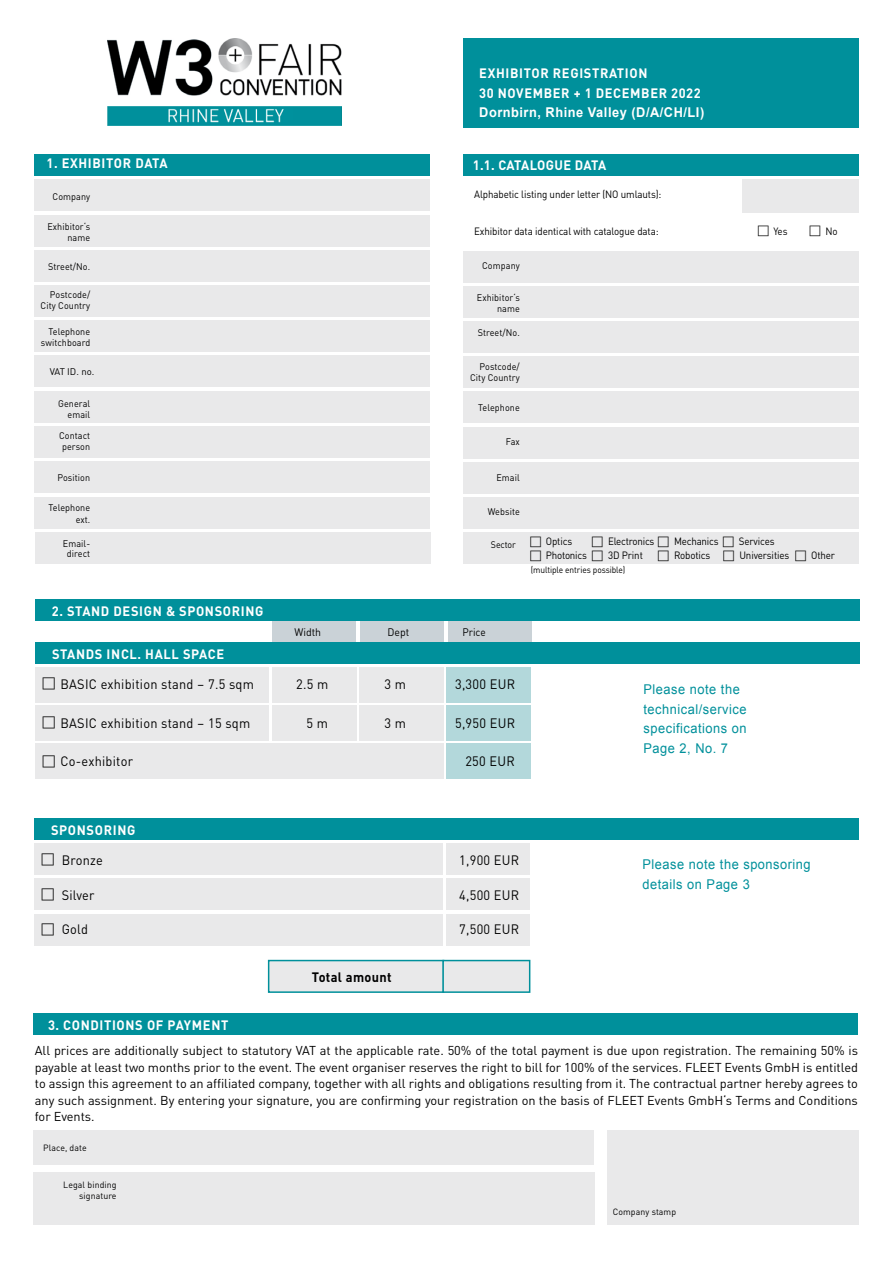
<style>
.page{position:relative;width:893px;height:1263px;background:#fff}
.page>*{position:absolute;margin:0;border:0;box-sizing:border-box;transform-origin:0 0}
.t1{font:13.5px "DINOT";letter-spacing:.02em;color:#000;scale:.94 1}
.t2{font:700 13.5px/19.5px "DINOT";letter-spacing:.05em;color:#fff;scale:.95 1}
.t3{font:13.5px/19.5px "Arial";letter-spacing:.04em;color:#00909b;scale:.95 1}
.t4{font:700 13.5px "Arial";letter-spacing:.04em;color:#fff;scale:.95 1}
.t5{font:700 13.5px "DINOT";letter-spacing:.02em;color:#fff;scale:.95 1}
.t6{font:700 13.5px "DINOT";letter-spacing:.03em;color:#000;scale:.94 1}
.t7{font:12.75px/16.5px "DINOT";letter-spacing:-.005em;color:#000;text-align:justify}
.t8{font:10.8px "DINOT";color:#000}
.t9{font:10.8px "DINOT";color:#000;scale:.93 1}
.t10{font:10.5px "DINOT";letter-spacing:-.01em;color:#000;scale:.93 1}
.t11{font:9.6px/11.1px "DINOT";letter-spacing:.01em;color:#000;text-align:right;scale:.94 1}
.t12{font:9.6px "DINOT";letter-spacing:.01em;color:#000}
.t13{font:9.45px "DINOT";letter-spacing:-.01em;color:#000;scale:.93 1}
.t14{font:9px/10.5px "DINOT";letter-spacing:.01em;color:#000;text-align:right}
.t15{font:9px "DINOT";letter-spacing:-.01em;color:#000;scale:.93 1}
</style>
<div class="page">
<div style="left:272px;top:616px;width:84px;height:31px;background:#cad2d7"></div>
<div style="left:360px;top:616px;width:84px;height:31px;background:#cad2d7"></div>
<div style="left:448px;top:616px;width:84px;height:31px;background:#cad2d7"></div>
<div style="left:34px;top:180px;width:395px;height:31px;background:#e9e9ea"></div>
<div style="left:34px;top:215px;width:395px;height:31px;background:#e9e9ea"></div>
<div style="left:34px;top:250px;width:395px;height:32px;background:#e9e9ea"></div>
<div style="left:34px;top:285px;width:395px;height:32px;background:#e9e9ea"></div>
<div style="left:34px;top:320px;width:395px;height:32px;background:#e9e9ea"></div>
<div style="left:34px;top:356px;width:395px;height:31px;background:#e9e9ea"></div>
<div style="left:34px;top:391px;width:395px;height:31px;background:#e9e9ea"></div>
<div style="left:34px;top:426px;width:395px;height:31px;background:#e9e9ea"></div>
<div style="left:34px;top:461px;width:395px;height:32px;background:#e9e9ea"></div>
<div style="left:463px;top:251px;width:396px;height:31px;background:#e9e9ea"></div>
<div style="left:463px;top:286px;width:396px;height:32px;background:#e9e9ea"></div>
<div style="left:463px;top:321px;width:396px;height:32px;background:#e9e9ea"></div>
<div style="left:463px;top:356px;width:396px;height:32px;background:#e9e9ea"></div>
<div style="left:463px;top:392px;width:396px;height:31px;background:#e9e9ea"></div>
<div style="left:463px;top:427px;width:396px;height:31px;background:#e9e9ea"></div>
<div style="left:463px;top:462px;width:396px;height:31px;background:#e9e9ea"></div>
<div style="left:463px;top:497px;width:396px;height:32px;background:#e9e9ea"></div>
<div style="left:463px;top:532px;width:396px;height:31px;background:#e9e9ea"></div>
<div style="left:35px;top:532px;width:395px;height:31px;background:#e9e9ea"></div>
<div style="left:34px;top:154px;width:395px;height:21px;background:#00909b"></div>
<div style="left:35px;top:599px;width:825px;height:22px;background:#00909b"></div>
<div style="left:35px;top:641px;width:825px;height:22px;background:#00909b"></div>
<div style="left:34px;top:818px;width:825px;height:22px;background:#00909b"></div>
<div style="left:35px;top:667px;width:234px;height:35px;background:#e9e9ea"></div>
<div style="left:34px;top:843px;width:409px;height:32px;background:#e9e9ea"></div>
<div style="left:447px;top:667px;width:84px;height:35px;background:#b3d8db"></div>
<div style="left:447px;top:705px;width:84px;height:35px;background:#b3d8db"></div>
<div style="left:447px;top:743px;width:84px;height:36px;background:#b3d8db"></div>
<div style="left:359px;top:667px;width:84px;height:35px;background:#e9e9ea"></div>
<div style="left:359px;top:705px;width:84px;height:35px;background:#e9e9ea"></div>
<div style="left:272px;top:667px;width:84px;height:35px;background:#e9e9ea"></div>
<div style="left:272px;top:705px;width:84px;height:35px;background:#e9e9ea"></div>
<div style="left:446px;top:914px;width:84px;height:31px;background:#e9e9ea"></div>
<div style="left:446px;top:878px;width:84px;height:32px;background:#e9e9ea"></div>
<div style="left:446px;top:843px;width:84px;height:32px;background:#e9e9ea"></div>
<div style="left:34px;top:914px;width:409px;height:31px;background:#e9e9ea"></div>
<div style="left:35px;top:705px;width:234px;height:35px;background:#e9e9ea"></div>
<div style="left:35px;top:743px;width:408px;height:36px;background:#e9e9ea"></div>
<div style="left:34px;top:878px;width:409px;height:32px;background:#e9e9ea"></div>
<div style="left:742px;top:180px;width:117px;height:33px;background:#e9e9ea"></div>
<div style="left:34px;top:497px;width:395px;height:32px;background:#e9e9ea"></div>
<div style="left:463px;top:154px;width:396px;height:21px;background:#00909b"></div>
<div style="left:268px;top:960px;width:176px;height:33px;background:#e9e9ea;border:2px solid #00909b"></div>
<div style="left:442px;top:960px;width:88px;height:33px;background:#e9e9ea;border:2px solid #00909b"></div>
<div style="left:33px;top:1013px;width:825px;height:21px;background:#00909b"></div>
<div style="left:34px;top:1130px;width:560px;height:35px;background:#e9e9ea"></div>
<div style="left:33px;top:1173px;width:561px;height:52px;background:#e9e9ea"></div>
<div style="left:607px;top:1130px;width:252px;height:95px;background:#e9e9ea"></div>
<div style="left:463px;top:38px;width:396px;height:90px;background:#00909b"></div>
<img style="left:108px;top:38px;width:234px;height:88px">
<p class="t2" style="left:47px;top:153px;width:129px">1. EXHIBITOR DATA</p>
<p class="t11" style="left:53px;top:190px;width:42px">Company</p>
<p class="t11" style="left:47px;top:220px;width:47px">Exhibitor‘s name</p>
<p class="t11" style="left:48px;top:260px;width:46px">Street/No.</p>
<p class="t11" style="left:41px;top:288px;width:54px">Postcode/<br>City Country</p>
<p class="t11" style="left:41px;top:325px;width:54px">Telephone switchboard</p>
<p class="t12" style="left:50px;top:364px;width:46px">VAT ID. no.</p>
<p class="t11" style="left:58px;top:397px;width:36px">General email</p>
<p class="t11" style="left:59px;top:429px;width:35px;text-align:center">Contact person</p>
<p class="t11" style="left:57px;top:471px;width:36px">Position</p>
<p class="t11" style="left:48px;top:502px;width:46px">Telephone ext.</p>
<p class="t11" style="left:63px;top:538px;width:31px;line-height:9.6px;text-align:center">Email&shy;direct</p>
<p class="t2" style="left:52px;top:600px;width:224px">2. STAND DESIGN &amp; SPONSORING</p>
<p class="t2" style="left:52px;top:643px;width:183px">STANDS INCL. HALL SPACE</p>
<p class="t2" style="left:479px;top:62px;width:235px">EXHIBITOR REGISTRATION<br>30 NOVEMBER + 1 DECEMBER 2022</p>
<p class="t4" style="left:479px;top:103px;width:238px">Dornbirn, Rhine Valley (D/A/CH/LI)</p>
<p class="t5" style="left:473px;top:155px;width:142px">1.1. CATALOGUE DATA</p>
<p class="t10" style="left:474px;top:186px;width:203px">Alphabetic listing under letter (NO umlauts):</p>
<p class="t10" style="left:474px;top:224px;width:200px">Exhibitor data identical with catalogue data:</p>
<p class="t10" style="left:773px;top:224px;width:17px">Yes</p>
<p class="t10" style="left:826px;top:224px;width:15px">No</p>
<p class="t11" style="left:482px;top:260px;width:42px">Company</p>
<p class="t11" style="left:477px;top:291px;width:47px">Exhibitor‘s name</p>
<p class="t11" style="left:478px;top:326px;width:46px">Street/No.</p>
<p class="t11" style="left:470px;top:360px;width:54px">Postcode/<br>City Country</p>
<p class="t11" style="left:478px;top:402px;width:46px">Telephone</p>
<p class="t11" style="left:506px;top:435px;width:16px">Fax</p>
<p class="t11" style="left:496px;top:472px;width:26px">Email</p>
<p class="t11" style="left:488px;top:505px;width:36px">Website</p>
<p class="t13" style="left:491px;top:538px;width:28px">Sector</p>
<p class="t10" style="left:546px;top:533px;width:30px">Optics</p>
<p class="t10" style="left:608px;top:533px;width:51px">Electronics</p>
<p class="t10" style="left:674px;top:533px;width:49px">Mechanics</p>
<p class="t10" style="left:739px;top:533px;width:40px">Services</p>
<p class="t10" style="left:546px;top:547px;width:46px">Photonics</p>
<p class="t10" style="left:608px;top:547px;width:39px">3D Print</p>
<p class="t10" style="left:674px;top:547px;width:41px">Robotics</p>
<p class="t10" style="left:739px;top:547px;width:55px">Universities</p>
<p class="t10" style="left:811px;top:547px;width:27px">Other</p>
<p class="t15" style="left:531px;top:563px;width:103px">(multiple entries possible)</p>
<p class="t8" style="left:294px;top:623px;width:28px">Width</p>
<p class="t8" style="left:387px;top:623px;width:23px">Dept</p>
<p class="t9" style="left:462px;top:623px;width:27px">Price</p>
<p class="t1" style="left:61px;top:674px;width:207px">BASIC exhibition stand – 7.5 sqm</p>
<p class="t1" style="left:296px;top:674px;width:36px">2.5 m</p>
<p class="t1" style="left:385px;top:674px;width:24px">3 m</p>
<p class="t1" style="left:455px;top:674px;width:65px">3,300 EUR</p>
<p class="t1" style="left:61px;top:712px;width:203px">BASIC exhibition stand – 15 sqm</p>
<p class="t1" style="left:306px;top:712px;width:24px">5 m</p>
<p class="t1" style="left:385px;top:712px;width:24px">3 m</p>
<p class="t1" style="left:455px;top:712px;width:65px">5,950 EUR</p>
<p class="t1" style="left:61px;top:751px;width:79px">Co-exhibitor</p>
<p class="t1" style="left:465px;top:751px;width:54px">250 EUR</p>
<p class="t2" style="left:51px;top:819px;width:90px">SPONSORING</p>
<p class="t1" style="left:62px;top:850px;width:45px">Bronze</p>
<p class="t1" style="left:459px;top:850px;width:65px">1,900 EUR</p>
<p class="t1" style="left:62px;top:885px;width:37px">Silver</p>
<p class="t1" style="left:459px;top:885px;width:65px">4,500 EUR</p>
<p class="t1" style="left:62px;top:919px;width:30px">Gold</p>
<p class="t1" style="left:459px;top:919px;width:65px">7,500 EUR</p>
<p class="t6" style="left:312px;top:967px;width:87px">Total amount</p>
<p class="t3" style="left:643px;top:680px;width:110px">Please note the technical/service specifications on<br>Page 2, No. 7</p>
<p class="t3" style="left:642px;top:855px;width:179px">Please note the sponsoring details on Page 3</p>
<p class="t2" style="left:48px;top:1014px;width:191px">3. CONDITIONS OF PAYMENT</p>
<p class="t7" style="left:35px;top:1041px;width:825px">All prices are additionally subject to statutory VAT at the applicable rate. 50% of the total payment is due upon registration. The remaining 50% is payable at least two months prior to the event. The event organiser reserves the right to bill for 100% of the services. FLEET Events GmbH is entitled to assign this agreement to an affiliated company, together with all rights and obligations resulting from it. The contractual partner hereby agrees to any such assignment. By entering your signature, you are confirming your registration on the basis of FLEET Events GmbH‘s Terms and Conditions for Events.</p>
<p class="t14" style="left:43px;top:1142px;width:45px">Place, date</p>
<p class="t14" style="left:63px;top:1179px;width:55px">Legal binding signature</p>
<p class="t14" style="left:613px;top:1205px;width:65px">Company stamp</p>
</div>
